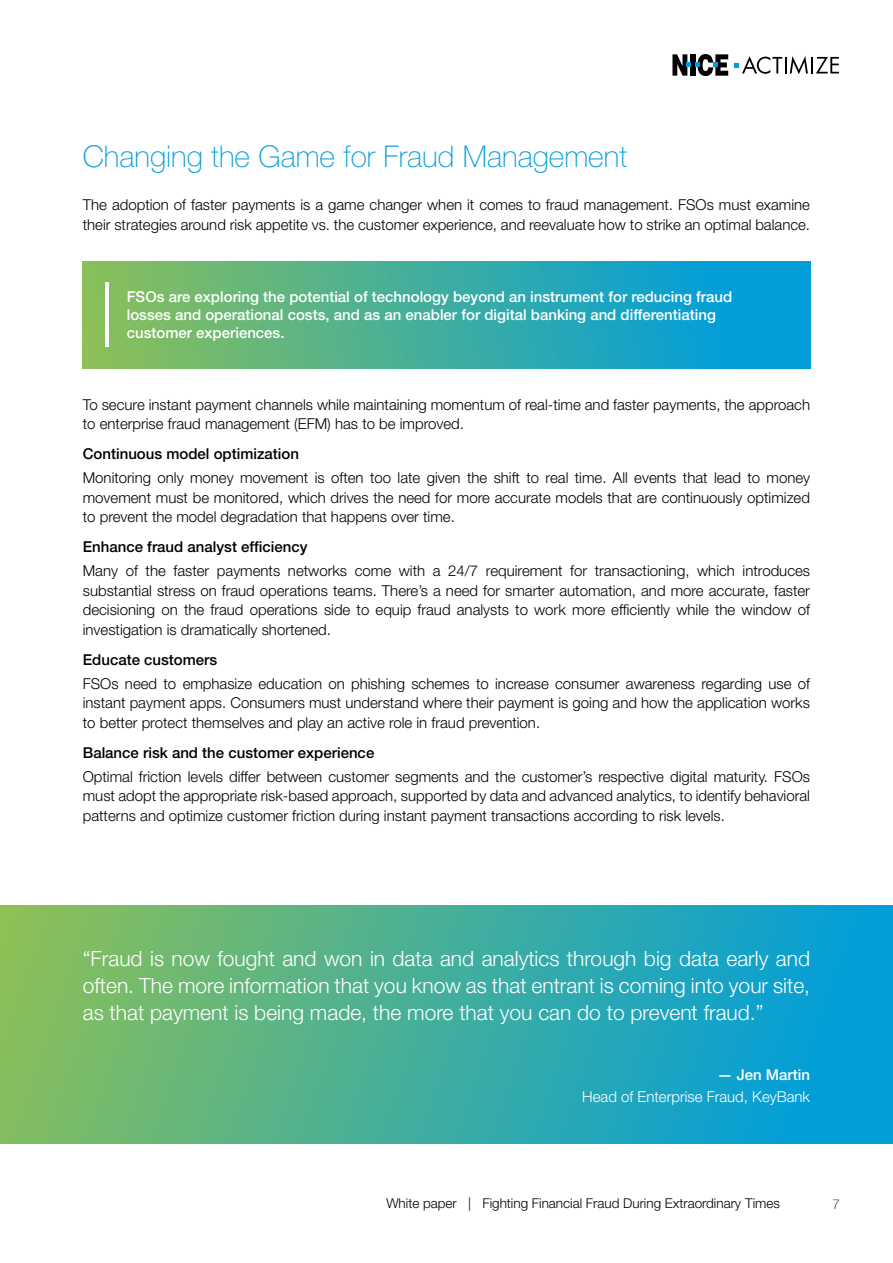
<style>
.page{position:relative;width:893px;height:1263px;background:#fff}
.page>*{position:absolute;margin:0;border:0;box-sizing:border-box;transform-origin:0 0}
.t1{font:100 30px "Helvetica Neue LT Pro";color:#009edb}
.t2{font:300 21px/27px "Helvetica Neue LT Pro";color:#fff;text-align:justify}
.t3{font:300 15px/19.5px "Helvetica Neue LT Pro";color:#000;text-align:justify}
.t4{font:500 15px/18px "Helvetica Neue LT Pro";color:#fff}
.t5{font:500 15px "Helvetica Neue LT Pro";color:#000}
.t6{font:300 15px "Helvetica Neue LT Pro";color:#fff}
.t7{font:300 13.5px "Helvetica Neue LT Pro";color:#000}
.t8{font:100 13.5px "Helvetica Neue LT Pro";color:#000}
</style>
<div class="page">
<svg style="left:672px;top:54px;width:56px;height:22px"></svg>
<svg style="left:734px;top:56px;width:105px;height:18px"></svg>
<div style="left:83px;top:262px;width:727px;height:106px;background:linear-gradient(to right,#8cc059,#009be6)"></div>
<hr style="left:106px;top:283px;width:3px;height:64px;background:#fff">
<div style="left:0;top:905px;width:893px;height:238px;background:linear-gradient(to right,#89bf5a,#009ce1)"></div>
<p class="t1" style="left:83px;top:139px;width:546px">Changing the Game for Fraud Management</p>
<p class="t3" style="left:83px;top:195px;width:729px">The adoption of faster payments is a game changer when it comes to fraud management. FSOs must examine their strategies around risk appetite vs. the customer experience, and reevaluate how to strike an optimal balance.</p>
<p class="t4" style="left:127px;top:287px;width:607px">FSOs are exploring the potential of technology beyond an instrument for reducing fraud losses and operational costs, and as an enabler for digital banking and differentiating customer experiences.</p>
<p class="t3" style="left:83px;top:394px;width:729px">To secure instant payment channels while maintaining momentum of real-time and faster payments, the approach to enterprise fraud management (EFM) has to be improved.</p>
<p class="t5" style="left:83px;top:445px;width:218px">Continuous model optimization</p>
<p class="t3" style="left:83px;top:468px;width:729px">Monitoring only money movement is often too late given the shift to real time. All events that lead to money movement must be monitored, which drives the need for more accurate models that are continuously optimized to prevent the model degradation that happens over time.</p>
<p class="t5" style="left:83px;top:538px;width:226px">Enhance fraud analyst efficiency</p>
<p class="t3" style="left:83px;top:561px;width:729px">Many of the faster payments networks come with a 24/7 requirement for transactioning, which introduces substantial stress on fraud operations teams. There’s a need for smarter automation, and more accurate, faster decisioning on the fraud operations side to equip fraud analysts to work more efficiently while the window of investigation is dramatically shortened.</p>
<p class="t5" style="left:83px;top:650px;width:136px">Educate customers</p>
<p class="t3" style="left:83px;top:673px;width:729px">FSOs need to emphasize education on phishing schemes to increase consumer awareness regarding use of instant payment apps. Consumers must understand where their payment is going and how the application works to better protect themselves and play an active role in fraud prevention.</p>
<p class="t5" style="left:83px;top:743px;width:293px">Balance risk and the customer experience</p>
<p class="t3" style="left:83px;top:766px;width:729px">Optimal friction levels differ between customer segments and the customer’s respective digital maturity. FSOs must adopt the appropriate risk-based approach, supported by data and advanced analytics, to identify behavioral patterns and optimize customer friction during instant payment transactions according to risk levels.</p>
<p class="t2" style="left:83px;top:944px;width:729px">“Fraud is now fought and won in data and analytics through big data early and often. The more information that you know as that entrant is coming into your site, as that payment is being made, the more that you can do to prevent fraud.”</p>
<p class="t4" style="left:717px;top:1065px;width:94px">— Jen Martin</p>
<p class="t6" style="left:582px;top:1088px;width:229px">Head of Enterprise Fraud, KeyBank</p>
<p class="t7" style="left:386px;top:1195px;width:395px">White paper | Fighting Financial Fraud During Extraordinary Times</p>
<p class="t8" style="left:832px;top:1196px;width:9px">7</p>
</div>
